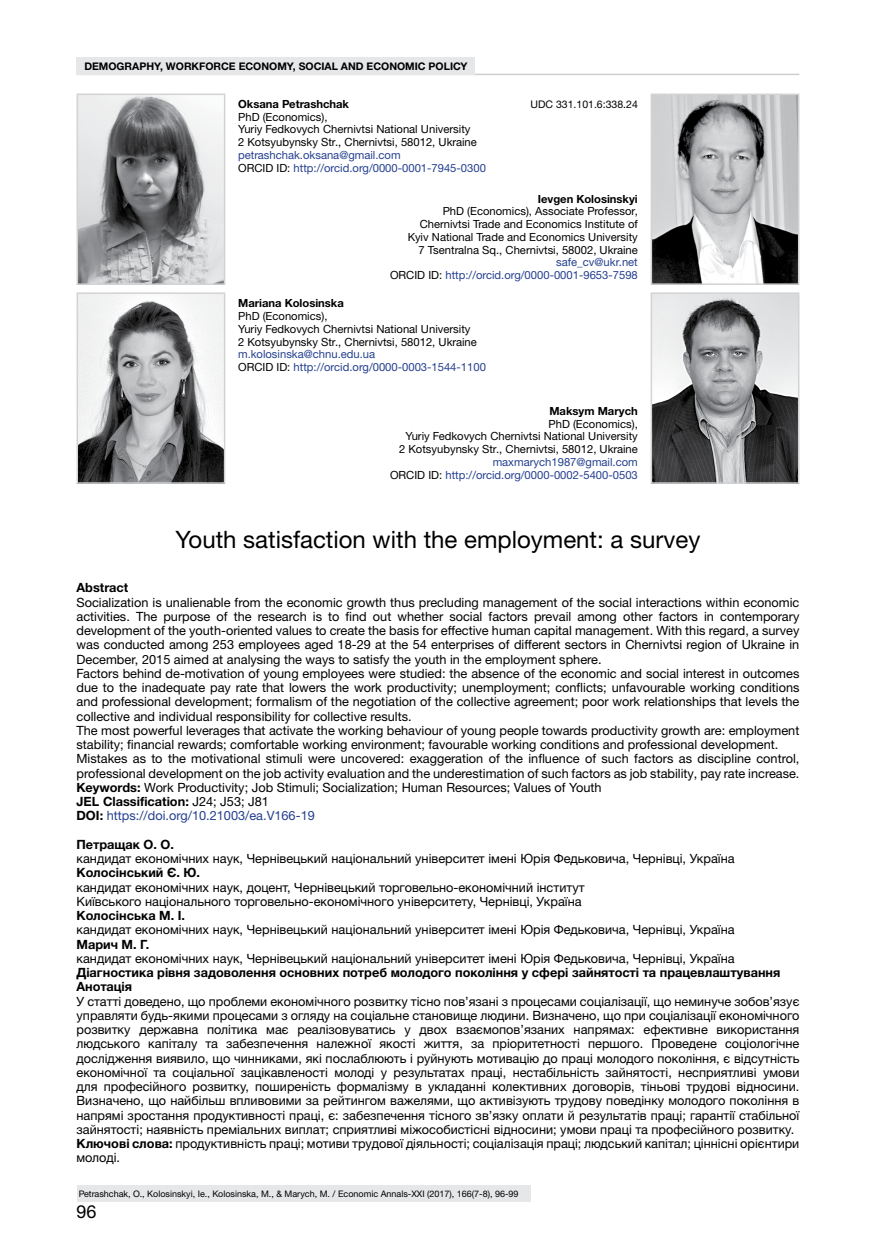
<style>
.page{position:relative;width:876px;height:1246px;background:#fff}
.page>*{position:absolute;margin:0;border:0;box-sizing:border-box;transform-origin:0 0}
.Заголовок_2016{font:24px "Helvetica Neue LTW1 G";color:#000}
.Литература_англ_2016{font:18px "Helvetica Neue LTW1 G";color:#000}
.Анотация_укр_2016{font:12.75px/14.2px "Helvetica Neue LTW1 G";color:#000;text-align:justify}
.Анотация_англ_2016{font:12.75px/14.2px "Helvetica Neue LTW1 G";color:#000;text-align:justify}
.Анотация_укр_2016-2{font:700 12.75px "Helvetica Neue LTW1 G";color:#000}
.Анотация_англ_2016-2{font:12.75px "Helvetica Neue LTW1 G";color:#25408f}
.Анотация_англ_2016-3{font:700 12.75px "Helvetica Neue LTW1 G";color:#000}
.Посада_2016{font:11.25px "Helvetica Neue LTW1 G";color:#000}
.Посада_2016-2{font:11.25px "Helvetica Neue LTW1 G";color:#25408f}
.Посада_2016-3{font:700 11.25px "Helvetica Neue LTW1 G";color:#000}
.t1{font:700 10.5px "Helvetica Neue LTW1 G";color:#000}
.Литература_укр_2016{font:10.5px "Helvetica Neue LTW1 G";color:#000}
.t2{font:9px "Helvetica Neue LTW1 G";color:#000}
.s1{color:#000}
.s2{font-weight:700}
.s3{font-weight:400}
.s4{font-weight:700;color:#000}
</style>
<div class="page">
<hr style="left:77px;top:74px;width:722px;height:1px;background:#000">
<div style="left:77px;top:1185px;width:453px;height:17px;background:#e6e7e8"></div>
<div style="left:77px;top:57px;width:398px;height:17px;background:#e6e7e8"></div>
<img style="left:80px;top:97px;width:142px;height:185px">
<div style="left:77px;top:94px;width:148px;height:191px;border:2px solid #d1d3d4"></div>
<img style="left:80px;top:295px;width:142px;height:186px">
<div style="left:77px;top:292px;width:148px;height:192px;border:2px solid #d1d3d4"></div>
<img style="left:654px;top:97px;width:142px;height:185px">
<div style="left:651px;top:94px;width:148px;height:191px;border:2px solid #d1d3d4"></div>
<img style="left:654px;top:295px;width:142px;height:186px">
<div style="left:651px;top:292px;width:148px;height:192px;border:2px solid #d1d3d4"></div>
<p class="t1" style="left:84px;top:59px;width:385px">DEMOGRAPHY, WORKFORCE ECONOMY, SOCIAL AND ECONOMIC POLICY</p>
<p class="Посада_2016-3" style="left:238px;top:97px;width:112px">Oksana Petrashchak</p>
<p class="Посада_2016" style="left:238px;top:110px;width:91px">PhD (Economics),</p>
<p class="Посада_2016" style="left:238px;top:122px;width:234px">Yuriy Fedkovych Chernivtsi National University</p>
<p class="Посада_2016" style="left:238px;top:135px;width:240px">2 Kotsyubynsky Str., Chernivtsi, 58012, Ukraine</p>
<p class="Посада_2016-2" style="left:238px;top:148px;width:164px">petrashchak.oksana@gmail.com</p>
<p class="Посада_2016-2" style="left:238px;top:161px;width:249px"><span class="s1">ORCID ID:</span> http://orcid.org/0000-0001-7945-0300</p>
<p class="Литература_укр_2016" style="left:531px;top:98px;width:109px">UDC 331.101.6:338.24</p>
<p class="Посада_2016-3" style="left:538px;top:192px;width:102px">Ievgen Kolosinskyi</p>
<p class="Посада_2016" style="left:443px;top:204px;width:197px">PhD (Economics), Associate Professor,</p>
<p class="Посада_2016" style="left:420px;top:217px;width:220px">Chernivtsi Trade and Economics Institute of</p>
<p class="Посада_2016" style="left:408px;top:230px;width:231px">Kyiv National Trade and Economics University</p>
<p class="Посада_2016" style="left:419px;top:243px;width:221px">7 Tsentralna Sq., Chernivtsi, 58002, Ukraine</p>
<p class="Посада_2016-2" style="left:556px;top:255px;width:83px">safe_cv@ukr.net</p>
<p class="Посада_2016-2" style="left:390px;top:268px;width:249px"><span class="s1">ORCID ID:</span> http://orcid.org/0000-0001-9653-7598</p>
<p class="Посада_2016-3" style="left:238px;top:296px;width:107px">Mariana Kolosinska</p>
<p class="Посада_2016" style="left:238px;top:309px;width:91px">PhD (Economics),</p>
<p class="Посада_2016" style="left:238px;top:322px;width:234px">Yuriy Fedkovych Chernivtsi National University</p>
<p class="Посада_2016" style="left:238px;top:335px;width:240px">2 Kotsyubynsky Str., Chernivtsi, 58012, Ukraine</p>
<p class="Посада_2016-2" style="left:238px;top:347px;width:139px">m.kolosinska@chnu.edu.ua</p>
<p class="Посада_2016-2" style="left:238px;top:360px;width:249px"><span class="s1">ORCID ID:</span> http://orcid.org/0000-0003-1544-1100</p>
<p class="Посада_2016-3" style="left:549px;top:404px;width:90px">Maksym Marych</p>
<p class="Посада_2016" style="left:548px;top:417px;width:91px">PhD (Economics),</p>
<p class="Посада_2016" style="left:405px;top:429px;width:234px">Yuriy Fedkovych Chernivtsi National University</p>
<p class="Посада_2016" style="left:399px;top:442px;width:240px">2 Kotsyubynsky Str., Chernivtsi, 58012, Ukraine</p>
<p class="Посада_2016-2" style="left:493px;top:455px;width:147px">maxmarych1987@gmail.com</p>
<p class="Посада_2016-2" style="left:390px;top:468px;width:249px"><span class="s1">ORCID ID:</span> http://orcid.org/0000-0002-5400-0503</p>
<p class="Заголовок_2016" style="left:176px;top:525px;width:526px">Youth satisfaction with the employment: a survey</p>
<p class="Анотация_англ_2016-3" style="left:77px;top:580px;width:53px">Abstract</p>
<p class="Анотация_англ_2016" style="left:77px;top:595px;width:724px">Socialization is unalienable from the economic growth thus precluding management of the social interactions within economic activities. The purpose of the research is to find out whether social factors prevail among other factors in contemporary development of the youth-oriented values to create the basis for effective human capital management. With this regard, a survey was conducted among 253 employees aged 18-29 at the 54 enterprises of different sectors in Chernivtsi region of Ukraine in December, 2015 aimed at analysing the ways to satisfy the youth in the employment sphere.</p>
<p class="Анотация_англ_2016" style="left:77px;top:666px;width:724px">Factors behind de-motivation of young employees were studied: the absence of the economic and social interest in outcomes due to the inadequate pay rate that lowers the work productivity; unemployment; conflicts; unfavourable working conditions and professional development; formalism of the negotiation of the collective agreement; poor work relationships that levels the collective and individual responsibility for collective results.</p>
<p class="Анотация_англ_2016" style="left:77px;top:723px;width:724px">The most powerful leverages that activate the working behaviour of young people towards productivity growth are: employment stability; financial rewards; comfortable working environment; favourable working conditions and professional development.</p>
<p class="Анотация_англ_2016" style="left:77px;top:752px;width:724px">Mistakes as to the motivational stimuli were uncovered: exaggeration of the influence of such factors as discipline control, professional development on the job activity evaluation and the underestimation of such factors as job stability, pay rate increase.</p>
<p class="Анотация_англ_2016" style="left:77px;top:780px;width:527px"><span class="s2">Keywords:</span> Work Productivity; Job Stimuli; Socialization; Human Resources; Values of Youth</p>
<p class="Анотация_англ_2016-3" style="left:77px;top:794px;width:194px">JEL Classification: <span class="s3">J24; J53; J81</span></p>
<p class="Анотация_англ_2016-2" style="left:77px;top:808px;width:240px"><span class="s4">DOI:</span> https://doi.org/10.21003/ea.V166-19</p>
<p class="Анотация_укр_2016-2" style="left:77px;top:836px;width:99px">Петращак О. О.</p>
<p class="Анотация_укр_2016" style="left:77px;top:851px;width:660px">кандидат економічних наук, Чернівецький національний університет імені Юрія Федьковича, Чернівці, Україна</p>
<p class="Анотация_укр_2016-2" style="left:77px;top:865px;width:125px">Колосінський Є. Ю.</p>
<p class="Анотация_укр_2016" style="left:77px;top:880px;width:510px">кандидат економічних наук, доцент, Чернівецький торговельно-економічний інститут</p>
<p class="Анотация_укр_2016" style="left:77px;top:894px;width:507px">Київського національного торговельно-економічного університету, Чернівці, Україна</p>
<p class="Анотация_укр_2016-2" style="left:77px;top:908px;width:110px">Колосінська М. І.</p>
<p class="Анотация_укр_2016" style="left:77px;top:923px;width:660px">кандидат економічних наук, Чернівецький національний університет імені Юрія Федьковича, Чернівці, Україна</p>
<p class="Анотация_укр_2016-2" style="left:77px;top:936px;width:74px">Марич М. Г.</p>
<p class="Анотация_укр_2016" style="left:77px;top:951px;width:660px">кандидат економічних наук, Чернівецький національний університет імені Юрія Федьковича, Чернівці, Україна</p>
<p class="Анотация_укр_2016-2" style="left:77px;top:965px;width:705px">Діагностика рівня задоволення основних потреб молодого покоління у сфері зайнятості та працевлаштування</p>
<p class="Анотация_укр_2016-2" style="left:77px;top:979px;width:57px">Анотація</p>
<p class="Анотация_укр_2016" style="left:77px;top:994px;width:724px">У статті доведено, що проблеми економічного розвитку тісно пов’язані з процесами соціалізації, що неминуче зобов’язує управляти будь-якими процесами з огляду на соціальне становище людини. Визначено, що при соціалізації економічного розвитку державна політика має реалізовуватись у двох взаємопов’язаних напрямах: ефективне використання людського капіталу та забезпечення належної якості життя, за пріоритетності першого. Проведене соціологічне дослідження виявило, що чинниками, які послаблюють і руйнують мотивацію до праці молодого покоління, є відсутність економічної та соціальної зацікавленості молоді у результатах праці, нестабільність зайнятості, несприятливі умови для професійного розвитку, поширеність формалізму в укладанні колективних договорів, тіньові трудові відносини.<br>Визначено, що найбільш впливовими за рейтингом важелями, що активізують трудову поведінку молодого покоління в напрямі зростання продуктивності праці, є: забезпечення тісного зв’язку оплати й результатів праці; гарантії стабільної зайнятості; наявність преміальних виплат; сприятливі міжособистісні відносини; умови праці та професійного розвитку.</p>
<p class="Анотация_укр_2016" style="left:77px;top:1136px;width:724px"><span class="s2">Ключові слова:</span> продуктивність праці; мотиви трудової діяльності; соціалізація праці; людський капітал; ціннісні орієнтири молоді.</p>
<p class="t2" style="left:79px;top:1188px;width:441px">Petrashchak, O., Kolosinskyi, Ie., Kolosinska, M., &amp; Marych, M. / Economic Annals-XXI (2017), 166(7-8), 96-99</p>
<p class="Литература_англ_2016" style="left:77px;top:1200px;width:22px">96</p>
</div>
